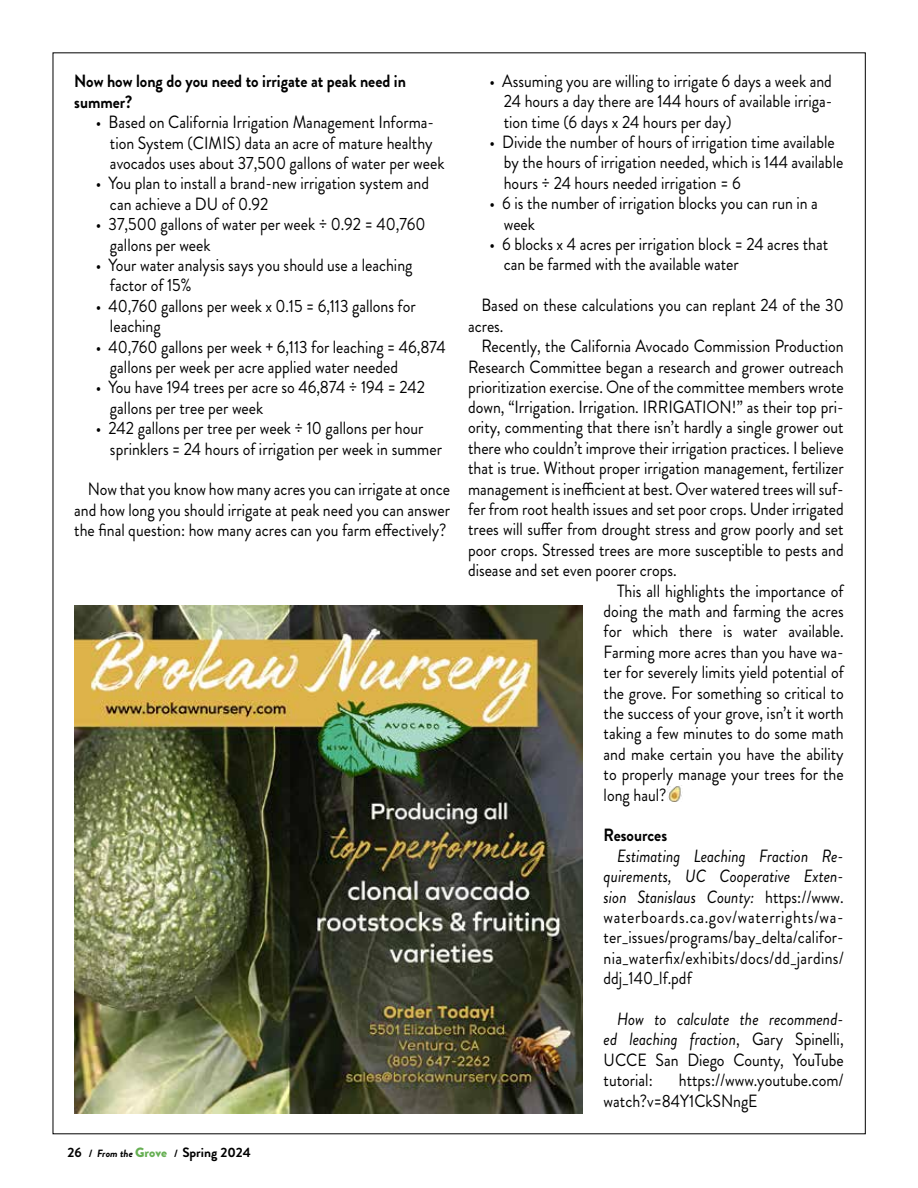
<style>
.page{position:relative;width:918px;height:1188px;background:#fff}
.page>*{position:absolute;margin:0;border:0;box-sizing:border-box;transform-origin:0 0}
.t1{font:17.7px/20.4px "Brandon Grotesque";color:#000;scale:.9 1}
.t2{font:700 17.7px/20.4px "Brandon Grotesque";color:#000;scale:.9 1}
.t3{font:700 13.5px "Brandon Grotesque";color:#000}
.s1{font-size:10.5px}
.s2{font-style:italic;font-size:10.5px}
.s3{font-weight:900;color:#66af53}
.s4{font-style:italic}
</style>
<div class="page">
<img style="left:668px;top:785px;width:14px;height:17px">
<img style="left:74px;top:606px;width:508px;height:508px">
<p class="t2" style="left:74px;top:71px;width:370px">Now how long do you need to irrigate at peak need in summer?</p>
<p class="t1" style="left:110px;top:112px;width:373px;text-indent:-14px">• Based on California Irrigation Management Informa&shy;tion System (CIMIS) data an acre of mature healthy avocados uses about 37,500 gallons of water per week</p>
<p class="t1" style="left:110px;top:173px;width:356px;text-indent:-14px">• You plan to install a brand-new irrigation system and can achieve a DU of 0.92</p>
<p class="t1" style="left:110px;top:214px;width:352px;text-indent:-14px">• 37,500 gallons of water per week ÷ 0.92 = 40,760 gallons per week</p>
<p class="t1" style="left:110px;top:255px;width:338px;text-indent:-14px">• Your water analysis says you should use a leaching factor of 15%</p>
<p class="t1" style="left:110px;top:296px;width:341px;text-indent:-14px">• 40,760 gallons per week x 0.15 = 6,113 gallons for leaching</p>
<p class="t1" style="left:110px;top:337px;width:375px;text-indent:-14px">• 40,760 gallons per week + 6,113 for leaching = 46,874 gallons per week per acre applied water needed</p>
<p class="t1" style="left:110px;top:377px;width:352px;text-indent:-14px">• You have 194 trees per acre so 46,874 ÷ 194 = 242 gallons per tree per week</p>
<p class="t1" style="left:110px;top:418px;width:370px;text-indent:-14px">• 242 gallons per tree per week ÷ 10 gallons per hour sprinklers = 24 hours of irrigation per week in summer</p>
<p class="t1" style="left:74px;top:479px;width:419px;text-align:justify;text-indent:13px">Now that you know how many acres you can irrigate at once and how long you should irrigate at peak need you can answer the final question: how many acres can you farm effectively?</p>
<p class="t3" style="left:68px;top:1143px;width:185px">26 <span class="s1">/</span> <span class="s2">From the</span> <span class="s3">Grove</span> <span class="s1">/</span> Spring 2024</p>
<p class="t1" style="left:504px;top:71px;width:367px;text-align:justify;text-indent:-14px">• Assuming you are willing to irrigate 6 days a week and 24 hours a day there are 144 hours of available irriga&shy;tion time (6 days x 24 hours per day)</p>
<p class="t1" style="left:504px;top:132px;width:379px;text-indent:-14px">• Divide the number of hours of irrigation time available by the hours of irrigation needed, which is 144 available hours ÷ 24 hours needed irrigation = 6</p>
<p class="t1" style="left:504px;top:193px;width:351px;text-indent:-14px">• 6 is the number of irrigation blocks you can run in a week</p>
<p class="t1" style="left:504px;top:234px;width:362px;text-indent:-14px">• 6 blocks x 4 acres per irrigation block = 24 acres that can be farmed with the available water</p>
<p class="t1" style="left:468px;top:295px;width:419px;text-indent:13px">Based on these calculations you can replant 24 of the 30 acres.</p>
<p class="t1" style="left:482px;top:336px;width:404px">Recently, the California Avocado Commission Production</p>
<p class="t1" style="left:468px;top:356px;width:419px">Research Committee began a research and grower outreach</p>
<p class="t1" style="left:468px;top:377px;width:419px">prioritization exercise. One of the committee members wrote</p>
<p class="t1" style="left:468px;top:397px;width:419px">down, “Irrigation. Irrigation. IRRIGATION!” as their top pri-</p>
<p class="t1" style="left:468px;top:417px;width:419px">ority, commenting that there isn’t hardly a single grower out</p>
<p class="t1" style="left:468px;top:438px;width:419px">there who couldn’t improve their irrigation practices. I believe</p>
<p class="t1" style="left:468px;top:458px;width:419px">that is true. Without proper irrigation management, fertilizer</p>
<p class="t1" style="left:468px;top:479px;width:419px">management is inefficient at best. Over watered trees will suf-</p>
<p class="t1" style="left:468px;top:499px;width:419px">fer from root health issues and set poor crops. Under irrigated</p>
<p class="t1" style="left:468px;top:519px;width:419px">trees will suffer from drought stress and grow poorly and set</p>
<p class="t1" style="left:468px;top:540px;width:419px">poor crops. Stressed trees are more susceptible to pests and</p>
<p class="t1" style="left:468px;top:560px;width:233px">disease and set even poorer crops.</p>
<p class="t1" style="left:617px;top:581px;width:253px">This all highlights the importance of</p>
<p class="t1" style="left:604px;top:601px;width:268px">doing the math and farming the acres</p>
<p class="t1" style="left:604px;top:621px;width:268px">for which there is water available.</p>
<p class="t1" style="left:604px;top:642px;width:268px">Farming more acres than you have wa-</p>
<p class="t1" style="left:604px;top:662px;width:268px">ter for severely limits yield potential of</p>
<p class="t1" style="left:604px;top:683px;width:268px">the grove. For something so critical to</p>
<p class="t1" style="left:604px;top:703px;width:268px">the success of your grove, isn’t it worth</p>
<p class="t1" style="left:604px;top:723px;width:268px">taking a few minutes to do some math</p>
<p class="t1" style="left:604px;top:744px;width:268px">and make certain you have the ability</p>
<p class="t1" style="left:604px;top:764px;width:268px">to properly manage your trees for the</p>
<p class="t1" style="left:604px;top:785px;width:71px">long haul?</p>
<p class="t2" style="left:604px;top:825px;width:72px">Resources</p>
<p class="t1" style="left:604px;top:846px;width:268px;text-align:justify;text-indent:13px"><span class="s4">Estimating Leaching Fraction Re&shy;quirements, UC Cooperative Exten&shy;sion Stanislaus County:</span> https://www. waterboards.ca.gov/waterrights/wa&shy;ter_issues/programs/bay_delta/califor&shy;nia_waterfix/exhibits/docs/dd_jardins/ ddj_140_lf.pdf</p>
<p class="t1" style="left:604px;top:1009px;width:268px;text-align:justify;text-indent:13px"><span class="s4">How to calculate the recommend&shy;ed leaching fraction</span>, Gary Spinelli, UCCE San Diego County, YouTube tutorial:</p>
<p class="t1" style="left:604px;top:1070px;width:268px;text-indent:75px">https://www.youtube.com/ watch?v=84Y1CkSNngE</p>
</div>
